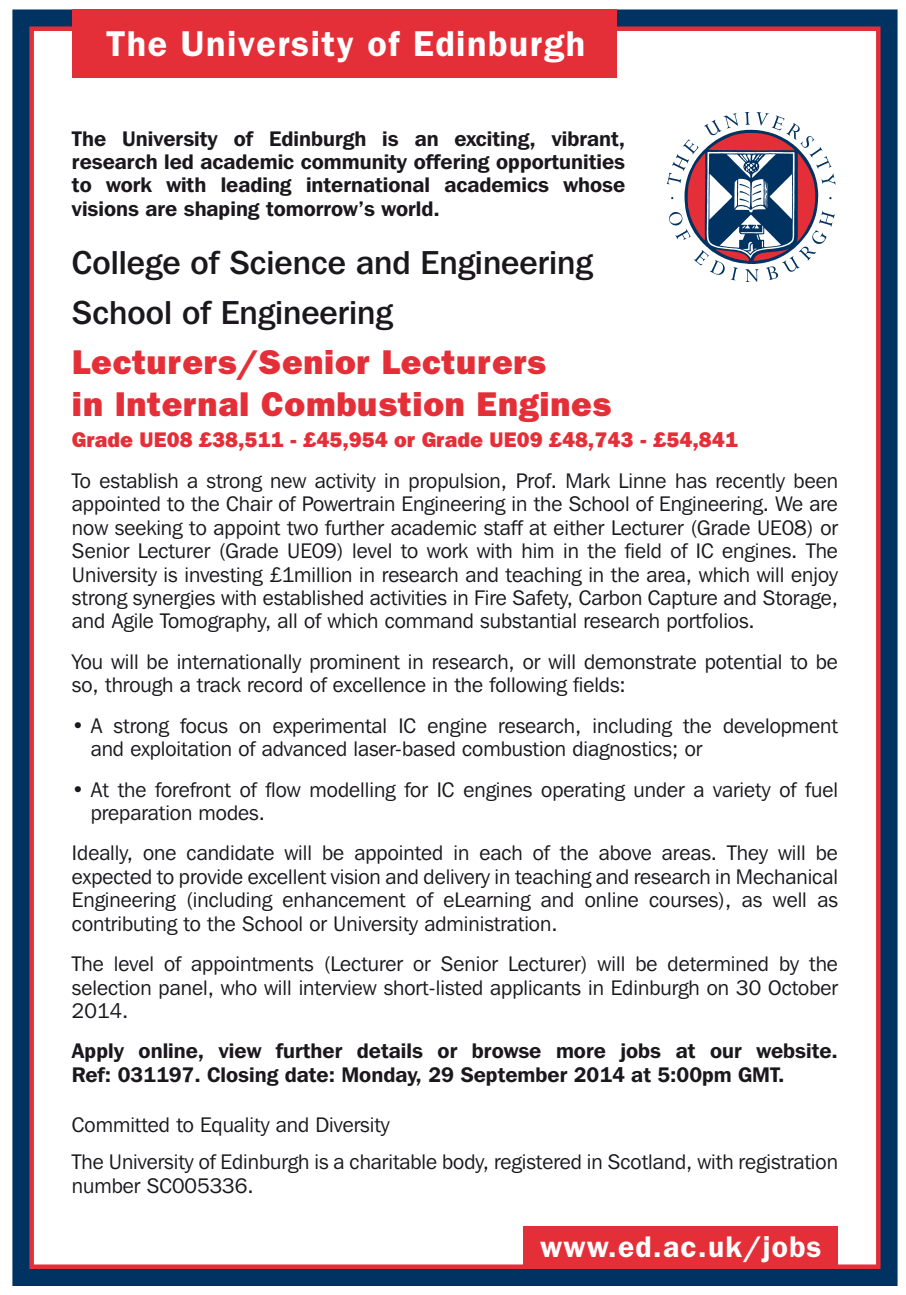
<style>
.page{position:relative;width:906px;height:1295px;background:#fff}
.page>*{position:absolute;margin:0;border:0;box-sizing:border-box;transform-origin:0 0}
.t1{font:600 36px "Franklin Gothic";letter-spacing:.04em;color:#fff}
.t2{font:800 34.5px/41.4px "Franklin Gothic";letter-spacing:.02em;color:#e52f38}
.t3{font:500 33px/49.8px "Franklin Gothic IT Cby BT";color:#1a181c}
.t4{font:600 30px "Franklin Gothic";letter-spacing:.04em;color:#fff}
.t5{font:21px/23.4px "Franklin Gothic IT Cby BT";color:#1a181c}
.t6{font:600 21px/23.4px "Franklin Gothic IT Cby BT";color:#1a181c;text-align:justify}
.t7{font:800 21px "Franklin Gothic IT Cby BT";color:#e52f38}
</style>
<div class="page">
<div style="left:12px;top:9px;width:885px;height:1276px;border:18px solid #003362"></div>
<div style="left:72px;top:9px;width:544px;height:68px;background:#e52f38"></div>
<div style="left:523px;top:1226px;width:314px;height:42px;background:#e52f38"></div>
<svg style="left:666px;top:112px;width:169px;height:170px"></svg>
<h1 class="t1" style="left:106px;top:31px;width:480px">The University of Edinburgh</h1>
<p class="t6" style="left:72px;top:128px;width:554px">The University of Edinburgh is an exciting, vibrant, research led academic community offering opportunities to work with leading international academics whose visions are shaping tomorrow’s world.</p>
<h3 class="t3" style="left:72px;top:240px;width:522px">College of Science and Engineering<br>School of Engineering</h3>
<h2 class="t2" style="left:72px;top:344px;width:540px">Lecturers/Senior Lecturers<br>in Internal Combustion Engines</h2>
<p class="t7" style="left:72px;top:432px;width:667px">Grade UE08 £38,511 - £45,954 or Grade UE09 £48,743 - £54,841</p>
<p class="t5" style="left:72px;top:470px;width:767px;text-align:justify">To establish a strong new activity in propulsion, Prof. Mark Linne has recently been appointed to the Chair of Powertrain Engineering in the School of Engineering. We are now seeking to appoint two further academic staff at either Lecturer (Grade UE08) or Senior Lecturer (Grade UE09) level to work with him in the field of IC engines. The University is investing £1million in research and teaching in the area, which will enjoy strong synergies with established activities in Fire Safety, Carbon Capture and Storage, and Agile Tomography, all of which command substantial research portfolios.</p>
<p class="t5" style="left:72px;top:651px;width:767px">You will be internationally prominent in research, or will demonstrate potential to be so, through a track record of excellence in the following fields:</p>
<p class="t5" style="left:91px;top:715px;width:748px;text-indent:-19px">• A strong focus on experimental IC engine research, including the development and exploitation of advanced laser-based combustion diagnostics; or</p>
<p class="t5" style="left:91px;top:779px;width:748px;text-indent:-19px">• At the forefront of flow modelling for IC engines operating under a variety of fuel preparation modes.</p>
<p class="t5" style="left:72px;top:842px;width:767px;text-align:justify">Ideally, one candidate will be appointed in each of the above areas. They will be expected to provide excellent vision and delivery in teaching and research in Mechanical Engineering (including enhancement of eLearning and online courses), as well as contributing to the School or University administration.</p>
<p class="t5" style="left:72px;top:953px;width:767px;text-align:justify">The level of appointments (Lecturer or Senior Lecturer) will be determined by the selection panel, who will interview short-listed applicants in Edinburgh on 30 October 2014.</p>
<p class="t6" style="left:72px;top:1040px;width:767px">Apply online, view further details or browse more jobs at our website.<br>Ref: 031197. Closing date: Monday, 29 September 2014 at 5:00pm GMT.</p>
<p class="t5" style="left:72px;top:1107px;width:767px;line-height:36.9px">Committed to Equality and Diversity<br>The University of Edinburgh is a charitable body, registered in Scotland, with registration</p>
<p class="t5" style="left:72px;top:1174px;width:183px">number SC005336.</p>
<h3 class="t4" style="left:540px;top:1235px;width:283px">www.ed.ac.uk/jobs</h3>
</div>
